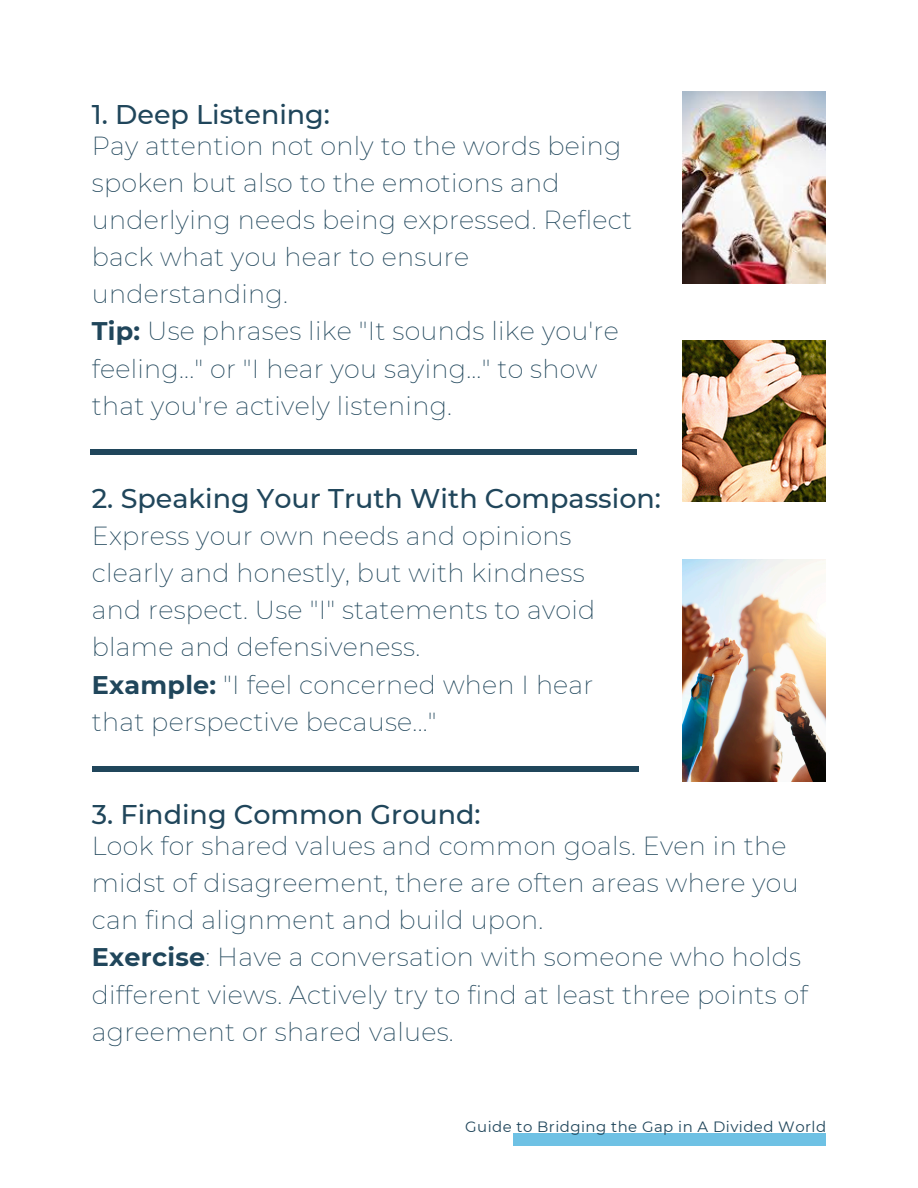
<style>
.page{position:relative;width:918px;height:1188px;background:#fff}
.page>*{position:absolute;margin:0;border:0;box-sizing:border-box;transform-origin:0 0}
.t1{font:500 27px "Montserrat";color:#20465b}
.t2{font:200 25.5px/37.2px "Montserrat";letter-spacing:.01em;color:#20465b}
.t3{font:15px "Montserrat";letter-spacing:.03em;color:#20465b}
.s1{font-weight:700}
</style>
<div class="page">
<img style="left:683px;top:92px;width:143px;height:191px">
<img style="left:683px;top:341px;width:143px;height:160px">
<img style="left:683px;top:559px;width:143px;height:222px">
<div style="left:513px;top:1134px;width:313px;height:12px;background:#6ec1e4"></div>
<div style="left:92px;top:766px;width:546px;height:5px;background:#20465b"></div>
<div style="left:90px;top:450px;width:546px;height:5px;background:#20465b"></div>
<h2 class="t1" style="left:92px;top:98px;width:240px">1. Deep Listening:</h2>
<h1 class="t2" style="left:92px;top:127px;width:542px">Pay attention not only to the words being spoken but also to the emotions and underlying needs being expressed. Reflect back what you hear to ensure understanding.<br><span class="s1">Tip:</span> Use phrases like "It sounds like you're feeling..." or "I hear you saying..." to show that you're actively listening.</h1>
<h2 class="t1" style="left:92px;top:482px;width:571px">2. Speaking Your Truth With Compassion:</h2>
<h1 class="t2" style="left:92px;top:517px;width:505px">Express your own needs and opinions clearly and honestly, but with kindness and respect. Use "I" statements to avoid blame and defensiveness.<br><span class="s1">Example:</span> "I feel concerned when I hear that perspective because..."</h1>
<p class="t1" style="left:92px;top:798px;width:390px">3. Finding Common Ground:</p>
<h2 class="t2" style="left:92px;top:827px;width:718px">Look for shared values and common goals. Even in the midst of disagreement, there are often areas where you can find alignment and build upon.<br><span class="s1">Exercise</span>: Have a conversation with someone who holds different views. Actively try to find at least three points of agreement or shared values.</h2>
<h1 class="t3" style="left:465px;top:1117px;width:362px">Guide to Bridging the Gap in A Divided World</h1>
</div>
